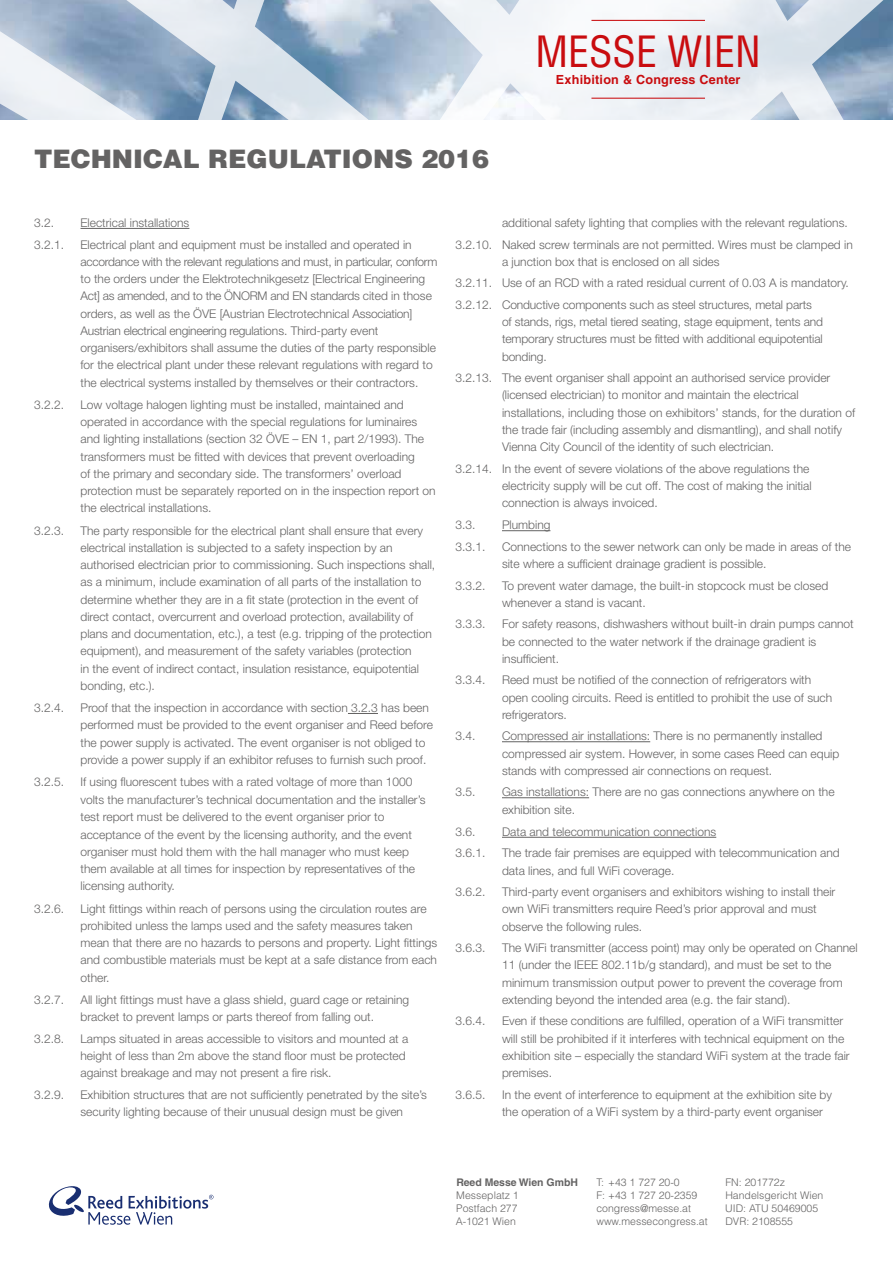
<style>
.page{position:relative;width:893px;height:1263px;background:#fff}
.page>*{position:absolute;margin:0;border:0;box-sizing:border-box;transform-origin:0 0}
.t1{font:condensed 42px "Helvetica LT Std";color:#c90c0f}
.t2{font:900 25.5px "Helvetica LT Std";color:#646363}
.t3{font:700 12.6px "Helvetica LT Std";letter-spacing:.02em;color:#c90c0f}
.t4{font:300 12px/17.2px "Helvetica Neue LT Std";color:#646363}
.t5{font:300 10.5px/12.8px "Helvetica LT Std";color:#646363}
.t6{font:700 10.5px "Helvetica LT Std";color:#646363}
</style>
<div class="page">
<svg style="left:48px;top:1186px;width:165px;height:39px"></svg>
<svg style="left:0;top:0;width:893px;height:119px"></svg>
<hr style="left:591px;top:20px;width:114px;height:1px;background:#c90c0f">
<hr style="left:591px;top:98px;width:114px;height:1px;background:#c90c0f">
<hr style="left:81px;top:228px;width:108px;height:1px;background:#646363">
<hr style="left:348px;top:713px;width:30px;height:1px;background:#646363">
<hr style="left:502px;top:530px;width:48px;height:1px;background:#646363">
<hr style="left:502px;top:741px;width:148px;height:1px;background:#646363">
<hr style="left:502px;top:797px;width:87px;height:1px;background:#646363">
<hr style="left:502px;top:837px;width:214px;height:1px;background:#646363">
<h2 class="t2" style="left:34px;top:142px;width:457px">TECHNICAL REGULATIONS 2016</h2>
<h1 class="t1" style="left:536px;top:25px;width:227px">MESSE WIEN</h1>
<p class="t3" style="left:556px;top:72px;width:186px">Exhibition &amp; Congress Center</p>
<p class="t4" style="left:34px;top:214px;width:22px">3.2.</p>
<p class="t4" style="left:81px;top:214px;width:110px">Electrical installations</p>
<p class="t4" style="left:34px;top:236px;width:32px">3.2.1.</p>
<p class="t4" style="left:81px;top:236px;width:358px">Electrical plant and equipment must be installed and operated in accordance with the relevant regulations and must, in particular, conform to the orders under the Elektrotechnikgesetz [Electrical Engineering Act] as amended, and to the ÖNORM and EN standards cited in those orders, as well as the ÖVE [Austrian Electrotechnical Association] Austrian electrical engineering regulations. Third-party event organisers/exhibitors shall assume the duties of the party responsible for the electrical plant under these relevant regulations with regard to the electrical systems installed by themselves or their contractors.</p>
<p class="t4" style="left:34px;top:396px;width:32px">3.2.2.</p>
<p class="t4" style="left:81px;top:396px;width:357px">Low voltage halogen lighting must be installed, maintained and operated in accordance with the special regulations for luminaires and lighting installations (section 32 ÖVE – EN 1, part 2/1993). The transformers must be fitted with devices that prevent overloading<br>of the primary and secondary side. The transformers’ overload protection must be separately reported on in the inspection report on the electrical installations.</p>
<p class="t4" style="left:34px;top:521px;width:32px">3.2.3.</p>
<p class="t4" style="left:81px;top:521px;width:356px">The party responsible for the electrical plant shall ensure that every electrical installation is subjected to a safety inspection by an authorised electrician prior to commissioning. Such inspections shall, as a minimum, include examination of all parts of the installation to determine whether they are in a fit state (protection in the event of direct contact, overcurrent and overload protection, availability of plans and documentation, etc.), a test (e.g. tripping of the protection equipment), and measurement of the safety variables (protection<br>in the event of indirect contact, insulation resistance, equipotential bonding, etc.).</p>
<p class="t4" style="left:34px;top:699px;width:32px">3.2.4.</p>
<p class="t4" style="left:81px;top:699px;width:354px">Proof that the inspection in accordance with section 3.2.3 has been performed must be provided to the event organiser and Reed before the power supply is activated. The event organiser is not obliged to provide a power supply if an exhibitor refuses to furnish such proof.</p>
<p class="t4" style="left:34px;top:773px;width:32px">3.2.5.</p>
<p class="t4" style="left:81px;top:773px;width:346px">If using fluorescent tubes with a rated voltage of more than 1000 volts the manufacturer’s technical documentation and the installer’s test report must be delivered to the event organiser prior to acceptance of the event by the licensing authority, and the event organiser must hold them with the hall manager who must keep them available at all times for inspection by representatives of the licensing authority.</p>
<p class="t4" style="left:34px;top:899px;width:32px">3.2.6.</p>
<p class="t4" style="left:81px;top:899px;width:358px">Light fittings within reach of persons using the circulation routes are prohibited unless the lamps used and the safety measures taken mean that there are no hazards to persons and property. Light fittings and combustible materials must be kept at a safe distance from each other.</p>
<p class="t4" style="left:34px;top:991px;width:32px">3.2.7.</p>
<p class="t4" style="left:81px;top:991px;width:330px">All light fittings must have a glass shield, guard cage or retaining bracket to prevent lamps or parts thereof from falling out.</p>
<p class="t4" style="left:34px;top:1029px;width:32px">3.2.8.</p>
<p class="t4" style="left:81px;top:1029px;width:329px">Lamps situated in areas accessible to visitors and mounted at a height of less than 2m above the stand floor must be protected against breakage and may not present a fire risk.</p>
<p class="t4" style="left:34px;top:1085px;width:32px">3.2.9.</p>
<p class="t4" style="left:81px;top:1085px;width:348px">Exhibition structures that are not sufficiently penetrated by the site’s security lighting because of their unusual design must be given</p>
<p class="t4" style="left:455px;top:212px;width:399px;line-height:21.5px;text-indent:46px">additional safety lighting that complies with the relevant regulations.<br>3.2.10. Naked screw terminals are not permitted. Wires must be clamped in</p>
<p class="t4" style="left:455px;top:251px;width:395px;line-height:21.5px;text-indent:46px">a junction box that is enclosed on all sides<br>3.2.11. Use of an RCD with a rated residual current of 0.03 A is mandatory.<br>3.2.12. Conductive components such as steel structures, metal parts</p>
<p class="t4" style="left:502px;top:313px;width:323px;text-align:justify">of stands, rigs, metal tiered seating, stage equipment, tents and temporary structures must be fitted with additional equipotential bonding.</p>
<p class="t4" style="left:502px;top:369px;width:355px;text-indent:-46px">3.2.13. The event organiser shall appoint an authorised service provider (licensed electrician) to monitor and maintain the electrical installations, including those on exhibitors’ stands, for the duration of the trade fair (including assembly and dismantling), and shall notify Vienna City Council of the identity of such electrician.</p>
<p class="t4" style="left:502px;top:460px;width:311px;text-indent:-46px">3.2.14. In the event of severe violations of the above regulations the electricity supply will be cut off. The cost of making the initial connection is always invoiced.</p>
<p class="t4" style="left:455px;top:516px;width:22px">3.3.</p>
<p class="t4" style="left:502px;top:516px;width:50px">Plumbing</p>
<p class="t4" style="left:455px;top:538px;width:32px">3.3.1.</p>
<p class="t4" style="left:502px;top:538px;width:351px">Connections to the sewer network can only be made in areas of the site where a sufficient drainage gradient is possible.</p>
<p class="t4" style="left:455px;top:577px;width:32px">3.3.2.</p>
<p class="t4" style="left:502px;top:577px;width:328px">To prevent water damage, the built-in stopcock must be closed whenever a stand is vacant.</p>
<p class="t4" style="left:455px;top:615px;width:32px">3.3.3.</p>
<p class="t4" style="left:502px;top:615px;width:353px">For safety reasons, dishwashers without built-in drain pumps cannot be connected to the water network if the drainage gradient is insufficient.</p>
<p class="t4" style="left:455px;top:671px;width:32px">3.3.4.</p>
<p class="t4" style="left:502px;top:671px;width:332px">Reed must be notified of the connection of refrigerators with open cooling circuits. Reed is entitled to prohibit the use of such refrigerators.</p>
<p class="t4" style="left:455px;top:727px;width:22px">3.4.</p>
<p class="t4" style="left:502px;top:727px;width:339px">Compressed air installations: There is no permanently installed compressed air system. However, in some cases Reed can equip stands with compressed air connections on request.</p>
<p class="t4" style="left:455px;top:783px;width:22px">3.5.</p>
<p class="t4" style="left:502px;top:783px;width:334px">Gas installations: There are no gas connections anywhere on the exhibition site.</p>
<p class="t4" style="left:455px;top:823px;width:22px">3.6.</p>
<p class="t4" style="left:502px;top:823px;width:216px">Data and telecommunication connections</p>
<p class="t4" style="left:455px;top:844px;width:32px">3.6.1.</p>
<p class="t4" style="left:502px;top:844px;width:339px">The trade fair premises are equipped with telecommunication and data lines, and full WiFi coverage.</p>
<p class="t4" style="left:455px;top:883px;width:32px">3.6.2.</p>
<p class="t4" style="left:502px;top:883px;width:335px">Third-party event organisers and exhibitors wishing to install their own WiFi transmitters require Reed’s prior approval and must observe the following rules.</p>
<p class="t4" style="left:455px;top:939px;width:32px">3.6.3.</p>
<p class="t4" style="left:502px;top:939px;width:357px">The WiFi transmitter (access point) may only be operated on Channel 11 (under the IEEE 802.11b/g standard), and must be set to the minimum transmission output power to prevent the coverage from extending beyond the intended area (e.g. the fair stand).</p>
<p class="t4" style="left:455px;top:1012px;width:32px">3.6.4.</p>
<p class="t4" style="left:502px;top:1012px;width:349px">Even if these conditions are fulfilled, operation of a WiFi transmitter will still be prohibited if it interferes with technical equipment on the exhibition site – especially the standard WiFi system at the trade fair premises.</p>
<p class="t4" style="left:455px;top:1085px;width:32px">3.6.5.</p>
<p class="t4" style="left:502px;top:1085px;width:332px">In the event of interference to equipment at the exhibition site by the operation of a WiFi system by a third-party event organiser</p>
<p class="t6" style="left:456px;top:1176px;width:123px">Reed Messe Wien GmbH</p>
<p class="t5" style="left:456px;top:1189px;width:64px;text-align:justify">Messeplatz 1<br>Postfach 277<br>A-1021 Wien</p>
<p class="t5" style="left:596px;top:1176px;width:113px">T: +43 1 727 20-0<br>F: +43 1 727 20-2359 congress@messe.at www.messecongress.at</p>
<p class="t5" style="left:725px;top:1176px;width:100px">FN: 201772z<br>Handelsgericht Wien<br>UID: ATU 50469005<br>DVR: 2108555</p>
</div>
